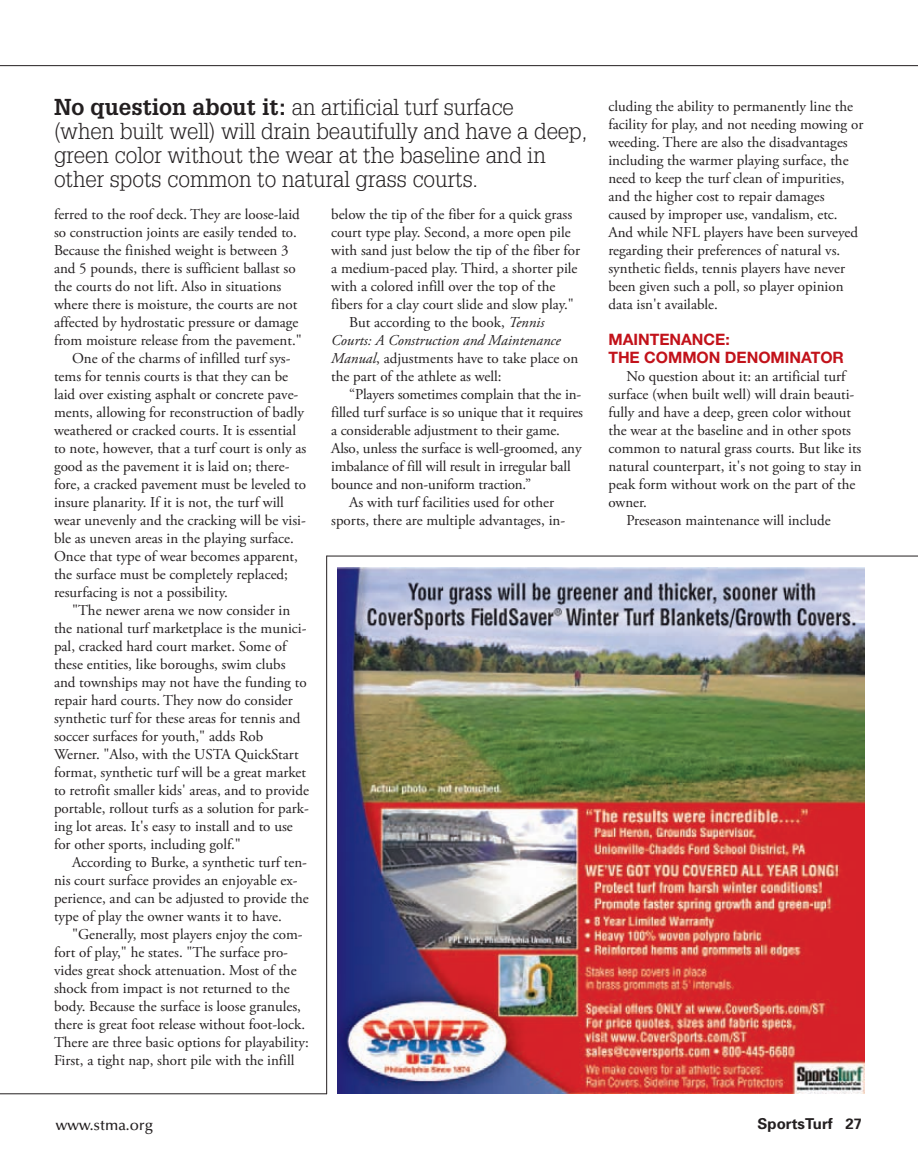
<style>
.page{position:relative;width:918px;height:1175px;background:#fff}
.page>*{position:absolute;margin:0;border:0;box-sizing:border-box;transform-origin:0 0}
.t1{font:300 22.5px/24px "Glypha";color:#231f20}
.t2{font:700 15.75px/18px "Helvetica Neue";color:#c2121a}
.t3{font:15px/18px "Adobe Garamond Pro";color:#231f20}
.t4{font:italic 15px "Adobe Garamond Pro";color:#231f20}
.t5{font:500 15px "Optima";color:#231f20}
.t6{font:700 15px "Univers";color:#231f20}
.s1{font-weight:700}
.s2{font-style:italic}
</style>
<div class="page">
<hr style="left:0;top:1093px;width:327px;height:1px;background:#231f20">
<hr style="left:327px;top:556px;width:591px;height:1px;background:#231f20">
<hr style="left:326px;top:555px;width:1px;height:539px;background:#231f20">
<hr style="left:0;top:65px;width:918px;height:1px;background:#231f20">
<img style="left:338px;top:567px;width:527px;height:526px">
<p class="t1" style="left:54px;top:97px;width:535px"><span class="s1">No question about it:</span> an artificial turf surface<br>(when built well) will drain beautifully and have a deep, green color without the wear at the baseline and in other spots common to natural grass courts.</p>
<p class="t3" style="left:54px;top:206px;width:247px">ferred to the roof deck. They are loose-laid</p>
<p class="t3" style="left:54px;top:224px;width:244px">so construction joints are easily tended to.</p>
<p class="t3" style="left:54px;top:242px;width:236px">Because the finished weight is between 3</p>
<p class="t3" style="left:54px;top:260px;width:243px">and 5 pounds, there is sufficient ballast so</p>
<p class="t3" style="left:54px;top:278px;width:229px">the courts do not lift. Also in situations</p>
<p class="t3" style="left:54px;top:296px;width:245px">where there is moisture, the courts are not</p>
<p class="t3" style="left:54px;top:314px;width:246px">affected by hydrostatic pressure or damage</p>
<p class="t3" style="left:54px;top:332px;width:249px">from moisture release from the pavement."</p>
<p class="t3" style="left:72px;top:350px;width:220px">One of the charms of infilled turf sys-</p>
<p class="t3" style="left:54px;top:368px;width:236px">tems for tennis courts is that they can be</p>
<p class="t3" style="left:54px;top:386px;width:246px">laid over existing asphalt or concrete pave-</p>
<p class="t3" style="left:54px;top:404px;width:251px">ments, allowing for reconstruction of badly</p>
<p class="t3" style="left:54px;top:422px;width:244px">weathered or cracked courts. It is essential</p>
<p class="t3" style="left:54px;top:440px;width:254px">to note, however, that a turf court is only as</p>
<p class="t3" style="left:54px;top:458px;width:237px">good as the pavement it is laid on; there-</p>
<p class="t3" style="left:54px;top:476px;width:254px">fore, a cracked pavement must be leveled to</p>
<p class="t3" style="left:54px;top:494px;width:231px">insure planarity. If it is not, the turf will</p>
<p class="t3" style="left:54px;top:512px;width:253px">wear unevenly and the cracking will be visi-</p>
<p class="t3" style="left:54px;top:530px;width:241px">ble as uneven areas in the playing surface.</p>
<p class="t3" style="left:54px;top:548px;width:245px">Once that type of wear becomes apparent,</p>
<p class="t3" style="left:54px;top:566px;width:235px">the surface must be completely replaced;</p>
<p class="t3" style="left:54px;top:584px;width:175px">resurfacing is not a possibility.</p>
<p class="t3" style="left:72px;top:602px;width:220px">"The newer arena we now consider in</p>
<p class="t3" style="left:54px;top:620px;width:254px">the national turf marketplace is the munici-</p>
<p class="t3" style="left:54px;top:638px;width:234px">pal, cracked hard court market. Some of</p>
<p class="t3" style="left:54px;top:656px;width:233px">these entities, like boroughs, swim clubs</p>
<p class="t3" style="left:54px;top:674px;width:254px">and townships may not have the funding to</p>
<p class="t3" style="left:54px;top:692px;width:240px">repair hard courts. They now do consider</p>
<p class="t3" style="left:54px;top:710px;width:248px">synthetic turf for these areas for tennis and</p>
<p class="t3" style="left:54px;top:728px;width:211px">soccer surfaces for youth," adds Rob</p>
<p class="t3" style="left:54px;top:746px;width:246px">Werner. "Also, with the USTA QuickStart</p>
<p class="t3" style="left:54px;top:764px;width:254px">format, synthetic turf will be a great market</p>
<p class="t3" style="left:54px;top:782px;width:257px">to retrofit smaller kids' areas, and to provide</p>
<p class="t3" style="left:54px;top:800px;width:256px">portable, rollout turfs as a solution for park-</p>
<p class="t3" style="left:54px;top:818px;width:240px">ing lot areas. It's easy to install and to use</p>
<p class="t3" style="left:54px;top:836px;width:188px">for other sports, including golf."</p>
<p class="t3" style="left:72px;top:854px;width:237px">According to Burke, a synthetic turf ten-</p>
<p class="t3" style="left:54px;top:872px;width:245px">nis court surface provides an enjoyable ex-</p>
<p class="t3" style="left:54px;top:890px;width:256px">perience, and can be adjusted to provide the</p>
<p class="t3" style="left:54px;top:908px;width:229px">type of play the owner wants it to have.</p>
<p class="t3" style="left:72px;top:926px;width:232px">"Generally, most players enjoy the com-</p>
<p class="t3" style="left:54px;top:944px;width:235px">fort of play," he states. "The surface pro-</p>
<p class="t3" style="left:54px;top:962px;width:244px">vides great shock attenuation. Most of the</p>
<p class="t3" style="left:54px;top:980px;width:237px">shock from impact is not returned to the</p>
<p class="t3" style="left:54px;top:998px;width:248px">body. Because the surface is loose granules,</p>
<p class="t3" style="left:54px;top:1016px;width:253px">there is great foot release without foot-lock.</p>
<p class="t3" style="left:54px;top:1034px;width:256px">There are three basic options for playability:</p>
<p class="t3" style="left:54px;top:1052px;width:242px">First, a tight nap, short pile with the infill</p>
<p class="t3" style="left:331px;top:206px;width:243px">below the tip of the fiber for a quick grass</p>
<p class="t3" style="left:331px;top:224px;width:241px">court type play. Second, a more open pile</p>
<p class="t3" style="left:331px;top:242px;width:250px">with sand just below the tip of the fiber for</p>
<p class="t3" style="left:331px;top:260px;width:248px">a medium-paced play. Third, a shorter pile</p>
<p class="t3" style="left:331px;top:278px;width:226px">with a colored infill over the top of the</p>
<p class="t3" style="left:331px;top:296px;width:244px">fibers for a clay court slide and slow play."</p>
<p class="t3" style="left:349px;top:314px;width:197px">But according to the book, <span class="s2">Tennis</span></p>
<p class="t4" style="left:331px;top:330px;width:231px">Courts: A Construction and Maintenance</p>
<p class="t3" style="left:331px;top:350px;width:249px"><span class="s2">Manual</span>, adjustments have to take place on</p>
<p class="t3" style="left:331px;top:368px;width:172px">the part of the athlete as well:</p>
<p class="t3" style="left:349px;top:386px;width:234px">“Players sometimes complain that the in-</p>
<p class="t3" style="left:331px;top:404px;width:253px">filled turf surface is so unique that it requires</p>
<p class="t3" style="left:331px;top:422px;width:230px">a considerable adjustment to their game.</p>
<p class="t3" style="left:331px;top:440px;width:252px">Also, unless the surface is well-groomed, any</p>
<p class="t3" style="left:331px;top:458px;width:241px">imbalance of fill will result in irregular ball</p>
<p class="t3" style="left:331px;top:476px;width:202px">bounce and non-uniform traction.”</p>
<p class="t3" style="left:349px;top:494px;width:206px">As with turf facilities used for other</p>
<p class="t3" style="left:331px;top:512px;width:235px">sports, there are multiple advantages, in-</p>
<p class="t3" style="left:608px;top:98px;width:256px">cluding the ability to permanently line the facility for play, and not needing mowing or weeding. There are also the disadvantages including the warmer playing surface, the need to keep the turf clean of impurities, and the higher cost to repair damages caused by improper use, vandalism, etc.<br>And while NFL players have been surveyed regarding their preferences of natural vs. synthetic fields, tennis players have never been given such a poll, so player opinion data isn't available.</p>
<p class="t2" style="left:608px;top:331px;width:237px">MAINTENANCE:<br>THE COMMON DENOMINATOR</p>
<p class="t3" style="left:626px;top:368px;width:221px">No question about it: an artificial turf</p>
<p class="t3" style="left:608px;top:386px;width:248px">surface (when built well) will drain beauti-</p>
<p class="t3" style="left:608px;top:404px;width:244px">fully and have a deep, green color without</p>
<p class="t3" style="left:608px;top:422px;width:244px">the wear at the baseline and in other spots</p>
<p class="t3" style="left:608px;top:440px;width:255px">common to natural grass courts. But like its</p>
<p class="t3" style="left:608px;top:458px;width:255px">natural counterpart, it's not going to stay in</p>
<p class="t3" style="left:608px;top:476px;width:248px">peak form without work on the part of the</p>
<p class="t3" style="left:608px;top:494px;width:40px">owner.</p>
<p class="t3" style="left:626px;top:512px;width:206px">Preseason maintenance will include</p>
<p class="t5" style="left:56px;top:1118px;width:99px">www.stma.org</p>
<p class="t6" style="left:758px;top:1118px;width:106px">SportsTurf 27</p>
</div>
